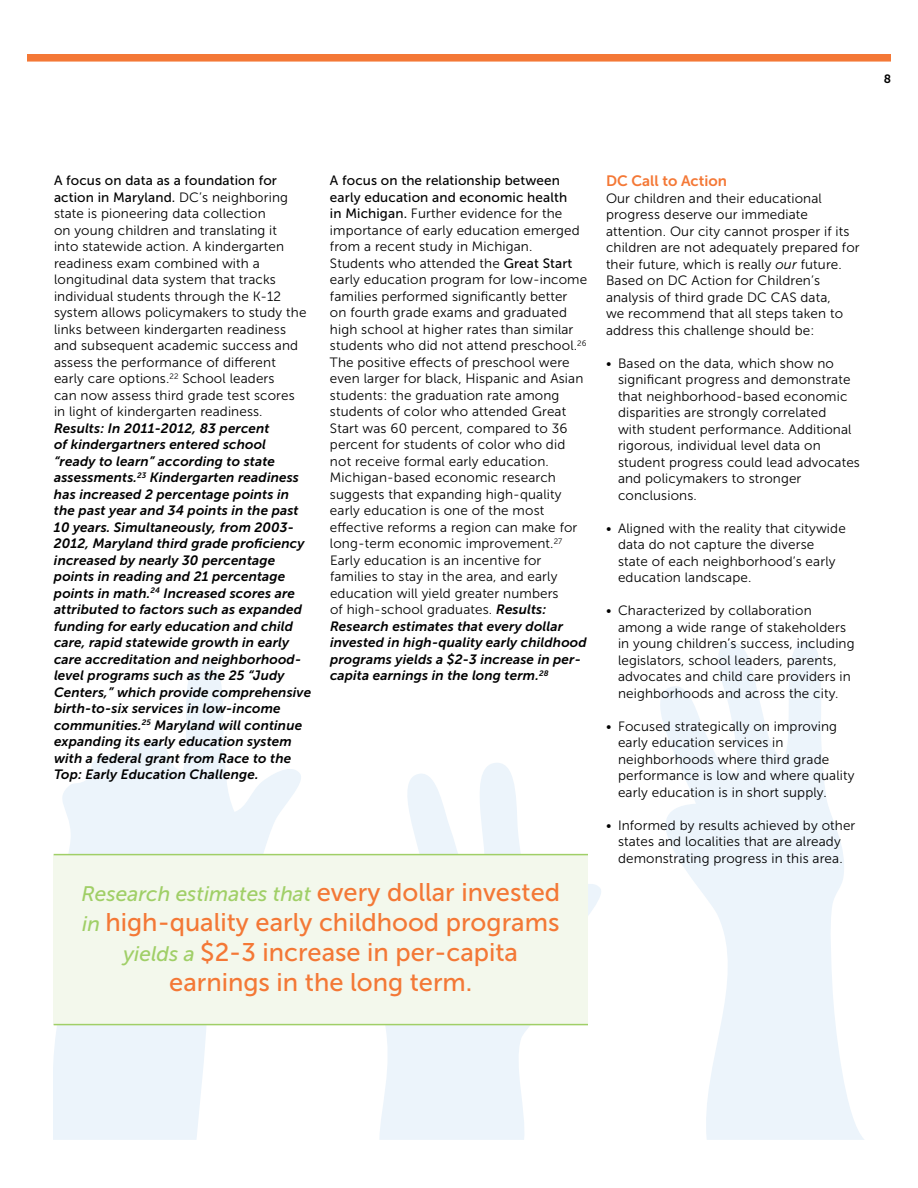
<style>
.page{position:relative;width:918px;height:1188px;background:#fff}
.page>*{position:absolute;margin:0;border:0;box-sizing:border-box;transform-origin:0 0}
.t1{font:25.5px/30px "Museo Sans 500";color:#f47836;text-align:center}
.t2{font:italic 21px "Museo Sans 500";color:#a0cf67}
.t3{font:15px "Museo Sans 700";color:#f47836}
.t4{font:13.5px/16.5px "Museo Sans 300";letter-spacing:.01em;color:#000}
.t5{font:italic 13.5px/16.5px "Museo Sans 700";letter-spacing:.01em;color:#000}
.t6{font:13.5px/16.5px "Museo Sans 500";letter-spacing:.01em;color:#000}
.t7{font:12px "Museo Sans 700";color:#000}
.s1{font-family:"Museo Sans 300"}
.s2{font-family:"Museo Sans 500"}
.s3{font-family:"Museo Sans 700";font-style:italic}
.s4{font-style:normal;font-size:25.5px;color:#f47836}
.s5{font-style:italic;font-size:21px;color:#a0cf67}
.s6{font-style:italic}
</style>
<div class="page">
<svg style="left:27px;top:54px;width:864px;height:8px"></svg>
<svg style="left:53px;top:642px;width:811px;height:498px"></svg>
<div style="left:54px;top:855px;width:534px;height:170px;background:#f3f8ec"></div>
<hr style="left:54px;top:854px;width:534px;height:1px;background:#a0cf67">
<hr style="left:54px;top:1024px;width:534px;height:1px;background:#a0cf67">
<p class="t7" style="left:884px;top:72px;width:9px">8</p>
<p class="t6" style="left:54px;top:172px;width:236px">A focus on data as a foundation for action in Maryland. <span class="s1">DC’s neighboring</span></p>
<p class="t4" style="left:54px;top:205px;width:254px">state is pioneering data collection<br>on young children and translating it<br>into statewide action. A kindergarten readiness exam combined with a longitudinal data system that tracks individual students through the K-12 system allows policymakers to study the links between kindergarten readiness and subsequent academic success and assess the performance of different early care options.<sup>22</sup> School leaders<br>can now assess third grade test scores in light of kindergarten readiness.</p>
<p class="t5" style="left:54px;top:420px;width:259px">Results: In 2011-2012, 83 percent<br>of kindergartners entered school<br>“ready to learn” according to state assessments.<sup>23</sup> Kindergarten readiness has increased 2 percentage points in the past year and 34 points in the past 10 years. Simultaneously, from 2003- 2012, Maryland third grade proficiency increased by nearly 30 percentage points in reading and 21 percentage points in math.<sup>24</sup> Increased scores are attributed to factors such as expanded funding for early education and child care, rapid statewide growth in early care accreditation and neighborhood&shy;level programs such as the 25 “Judy Centers,” which provide comprehensive birth-to-six services in low-income communities.<sup>25</sup> Maryland will continue expanding its early education system with a federal grant from Race to the Top: Early Education Challenge.</p>
<p class="t6" style="left:330px;top:172px;width:239px">A focus on the relationship between early education and economic health</p>
<p class="t4" style="left:330px;top:205px;width:259px"><span class="s2">in Michigan.</span> Further evidence for the importance of early education emerged from a recent study in Michigan.<br>Students who attended the <span class="s2">Great Start </span>early education program for low-income families performed significantly better on fourth grade exams and graduated high school at higher rates than similar students who did not attend preschool.<sup>26<br></sup>The positive effects of preschool were even larger for black, Hispanic and Asian students: the graduation rate among students of color who attended Great Start was 60 percent, compared to 36 percent for students of color who did not receive formal early education.<br>Michigan-based economic research suggests that expanding high-quality early education is one of the most effective reforms a region can make for long-term economic improvement.<sup>27<br></sup>Early education is an incentive for families to stay in the area, and early education will yield greater numbers<br>of high-school graduates. <span class="s3">Results:</span></p>
<p class="t5" style="left:330px;top:618px;width:258px">Research estimates that every dollar invested in high-quality early childhood programs yields a $2-3 increase in per&shy;capita earnings in the long term.<sup>28</sup></p>
<h2 class="t2" style="left:81px;top:882px;width:480px">Research estimates that <span class="s4">every dollar invested</span></h2>
<h1 class="t1" style="left:82px;top:907px;width:479px"><span class="s5">in</span> high-quality early childhood programs <span class="s5">yields a</span> $2-3 increase in per-capita earnings in the long term.</h1>
<p class="t3" style="left:606px;top:173px;width:123px">DC Call to Action</p>
<p class="t4" style="left:606px;top:190px;width:255px">Our children and their educational progress deserve our immediate attention. Our city cannot prosper if its children are not adequately prepared for their future, which is really <span class="s6">our</span> future.<br>Based on DC Action for Children’s analysis of third grade DC CAS data,<br>we recommend that all steps taken to address this challenge should be:</p>
<p class="t4" style="left:618px;top:355px;width:243px;text-indent:-12px">• Based on the data, which show no significant progress and demonstrate that neighborhood-based economic disparities are strongly correlated<br>with student performance. Additional rigorous, individual level data on student progress could lead advocates and policymakers to stronger conclusions.</p>
<p class="t4" style="left:618px;top:520px;width:229px;text-indent:-12px">• Aligned with the reality that citywide data do not capture the diverse state of each neighborhood’s early education landscape.</p>
<p class="t4" style="left:618px;top:602px;width:238px;text-indent:-12px">• Characterized by collaboration among a wide range of stakeholders in young children’s success, including legislators, school leaders, parents, advocates and child care providers in neighborhoods and across the city.</p>
<p class="t4" style="left:618px;top:718px;width:238px;text-indent:-12px">• Focused strategically on improving early education services in neighborhoods where third grade performance is low and where quality early education is in short supply.</p>
<p class="t4" style="left:606px;top:817px;width:251px;text-align:center">• Informed by results achieved by other states and localities that are already demonstrating progress in this area.</p>
</div>
